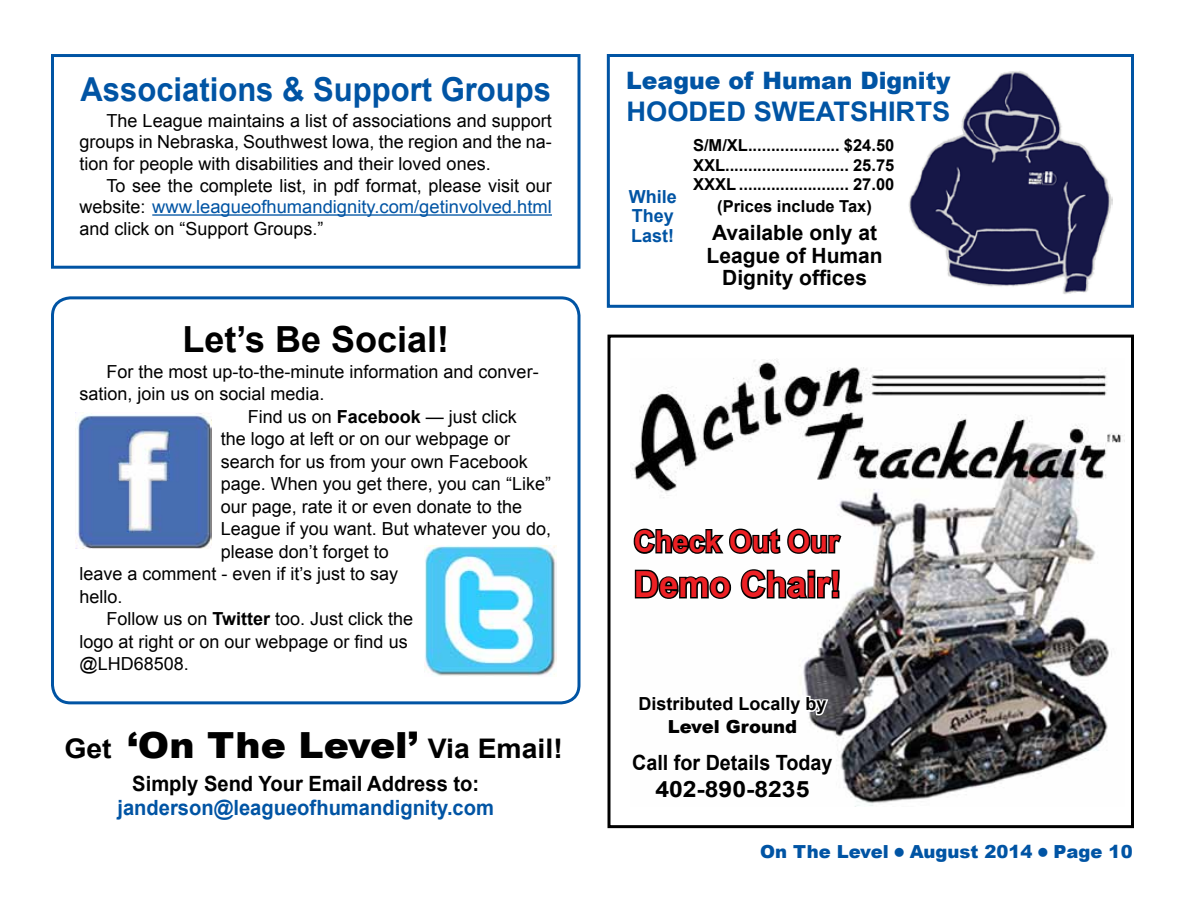
<style>
.page{position:relative;width:1188px;height:918px;background:#fff}
.page>*{position:absolute;margin:0;border:0;box-sizing:border-box;transform-origin:0 0}
.t1{font:700 36px "Arial";color:#000}
.t2{font:700 36px "Arial";color:#ed2024}
.t3{font:700 33px "Arial";color:#0054a4;scale:.94 1}
.t4{font:700 30px "Arial";color:#ed2024}
.t5{font:700 27px "Arial";color:#000;scale:1.05 1}
.t6{font:700 27px "Arial";color:#0054a4}
.t7{font:900 24px "Arial";color:#0054a4}
.t8{font:700 22.5px "Arial";color:#000;scale:1.1 1}
.t9{font:700 21px/22.5px "Arial";color:#000;text-align:center}
.t10{font:700 21px "Arial";color:#0054a4;scale:.96 1}
.t11{font:700 21px "Arial";color:#000;scale:.96 1}
.t12{font:700 21px "Arial";color:#000;scale:.94 1}
.t13{font:18px/21.6px "Arial";color:#000;text-align:justify}
.t14{font:900 18px "Arial";color:#0054a4}
.t15{font:700 18px "Arial";color:#000}
.t16{font:700 18px/19.5px "Arial";color:#0054a4}
.t17{font:900 18px "Arial";color:#000}
.t18{font:700 16.5px/19.5px "Arial";color:#000;text-align:justify}
.s1{color:#0054a4}
.s2{font-weight:700}
.s3{font-weight:900;font-size:36px}
</style>
<div class="page">
<div style="left:51px;top:296px;width:529px;height:408px;border:3px solid #0054a4;border-radius:18px"></div>
<img style="left:425px;top:545px;width:131px;height:132px">
<img style="left:75px;top:412px;width:136px;height:136px">
<hr style="left:152px;top:214px;width:400px;height:2px;background:#0054a4">
<div style="left:51px;top:54px;width:529px;height:215px;border:3px solid #0054a4"></div>
<div style="left:607px;top:54px;width:527px;height:254px;border:3px solid #0054a4"></div>
<img style="left:908px;top:71px;width:205px;height:223px">
<img style="left:632px;top:359px;width:491px;height:447px">
<div style="left:608px;top:335px;width:526px;height:493px;border:3px solid #000"></div>
<svg style="left:632px;top:526px;width:211px;height:30px"></svg>
<svg style="left:633px;top:568px;width:100px;height:33px"></svg>
<svg style="left:739px;top:567px;width:102px;height:34px"></svg>
<svg style="left:637px;top:686px;width:193px;height:53px"></svg>
<h2 class="t3" style="left:80px;top:68px;width:502px">Associations &amp; Support Groups</h2>
<p class="t13" style="left:80px;top:110px;width:474px;text-indent:27px">The League maintains a list of associations and support groups in Nebraska, Southwest Iowa, the region and the na&shy;tion for people with disabilities and their loved ones.</p>
<p class="t13" style="left:80px;top:175px;width:474px;text-indent:27px">To see the complete list, in pdf format, please visit our website: <span class="s1">www.leagueofhumandignity.com/getinvolved.html </span>and click on “Support Groups.”</p>
<h1 class="t1" style="left:182px;top:316px;width:268px">Let’s Be Social!</h1>
<p class="t13" style="left:106px;top:361px;width:434px">For the most up-to-the-minute information and conver-</p>
<p class="t13" style="left:80px;top:383px;width:247px">sation, join us on social media.</p>
<p class="t13" style="left:248px;top:406px;width:271px">Find us on <span class="s2">Facebook</span> — just click</p>
<p class="t13" style="left:221px;top:428px;width:291px">the logo at left or on our webpage or</p>
<p class="t13" style="left:221px;top:451px;width:309px">search for us from your own Facebook</p>
<p class="t13" style="left:221px;top:473px;width:332px">page. When you get there, you can “Like”</p>
<p class="t13" style="left:221px;top:496px;width:303px">our page, rate it or even donate to the</p>
<p class="t13" style="left:221px;top:518px;width:332px">League if you want. But whatever you do,</p>
<p class="t13" style="left:221px;top:541px;width:170px">please don’t forget to</p>
<p class="t13" style="left:80px;top:563px;width:320px">leave a comment - even if it’s just to say</p>
<p class="t13" style="left:80px;top:586px;width:45px">hello.</p>
<p class="t13" style="left:106px;top:608px;width:308px">Follow us on <span class="s2">Twitter</span> too. Just click the</p>
<p class="t13" style="left:80px;top:631px;width:330px">logo at right or on our webpage or find us</p>
<p class="t13" style="left:80px;top:653px;width:111px">@LHD68508.</p>
<h3 class="t5" style="left:64px;top:730px;width:476px">Get <span class="s3">‘On The Level’</span> Via Email!</h3>
<p class="t11" style="left:132px;top:770px;width:363px">Simply Send Your Email Address to:</p>
<p class="t10" style="left:117px;top:794px;width:394px">janderson@leagueofhumandignity.com</p>
<h3 class="t7" style="left:626px;top:63px;width:326px">League of Human Dignity</h3>
<h3 class="t6" style="left:626px;top:93px;width:325px">HOODED SWEATSHIRTS</h3>
<p class="t18" style="left:693px;top:136px;width:203px">S/M/XL.................... $24.50<br>XXL........................... 25.75<br>XXXL ........................ 27.00</p>
<p class="t18" style="left:717px;top:197px;width:156px">(Prices include Tax)</p>
<p class="t9" style="left:707px;top:222px;width:178px">Available only at<br>League of Human<br>Dignity offices</p>
<p class="t16" style="left:629px;top:187px;width:50px">While<br>They<br>Last!</p>
<h3 class="t4" style="left:634px;top:521px;width:207px">Check Out Our</h3>
<h1 class="t2" style="left:634px;top:560px;width:209px">Demo Chair!</h1>
<p class="t15" style="left:638px;top:692px;width:190px">Distributed Locally by</p>
<p class="t17" style="left:668px;top:713px;width:131px">Level Ground</p>
<p class="t12" style="left:632px;top:749px;width:215px">Call for Details Today</p>
<p class="t8" style="left:655px;top:774px;width:142px">402-890-8235</p>
<p class="t14" style="left:760px;top:838px;width:374px">On The Level ■ August 2014 ■ Page 10</p>
</div>
